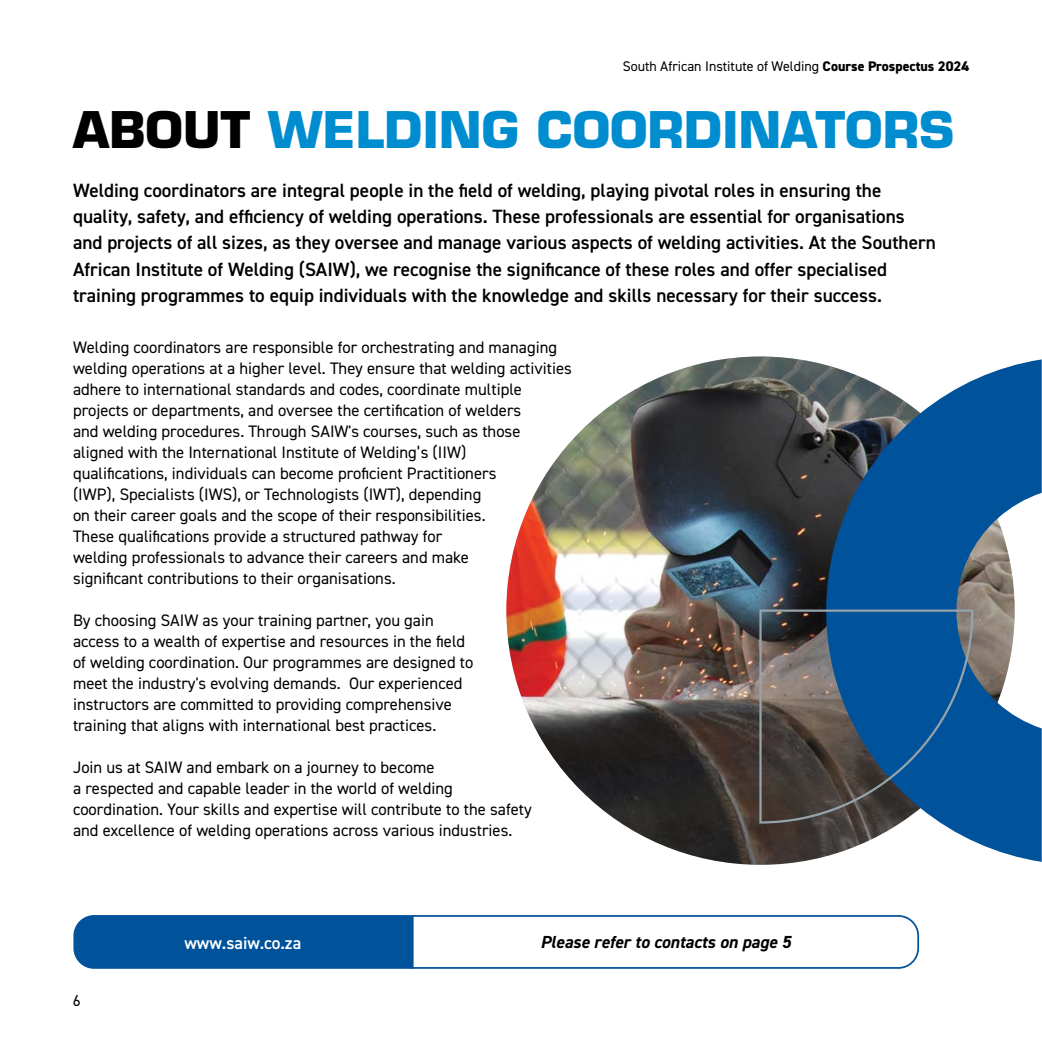
<style>
.page{position:relative;width:1042px;height:1042px;background:#fff}
.page>*{position:absolute;margin:0;border:0;box-sizing:border-box;transform-origin:0 0}
.t1{font:700 49.35px "Eurostile LT Std";color:#008dd0}
.t2{font:600 19.25px/26.2px "DIN2014";color:#000}
.t3{font:italic 700 17.5px "DIN2014";color:#000}
.t4{font:600 17.5px "DIN2014";color:#fff}
.t5{font:16.62px/21px "DIN2014";color:#000}
.t6{font:15.75px "DIN2014";color:#000}
.t7{font:14px "DIN2014";color:#000}
.s1{font-weight:800}
.s2{color:#000}
</style>
<div class="page">
<img style="left:506px;top:356px;width:508px;height:509px;border-radius:254px">
<svg style="left:826px;top:359px;width:215px;height:503px;fill:#00529a"></svg>
<svg style="left:759px;top:609px;width:214px;height:214px;background:#2d5375"></svg>
<svg style="left:73px;top:915px;width:847px;height:54px"></svg>
<p class="t7" style="left:623px;top:58px;width:348px">South African Institute of Welding <span class="s1">Course Prospectus 2024</span></p>
<h1 class="t1" style="left:73px;top:99px;width:883px"><span class="s2">ABOUT</span> WELDING COORDINATORS</h1>
<p class="t2" style="left:73px;top:177px;width:864px">Welding coordinators are integral people in the field of welding, playing pivotal roles in ensuring the quality, safety, and efficiency of welding operations. These professionals are essential for organisations and projects of all sizes, as they oversee and manage various aspects of welding activities. At the Southern African Institute of Welding (SAIW), we recognise the significance of these roles and offer specialised training programmes to equip individuals with the knowledge and skills necessary for their success.</p>
<p class="t5" style="left:73px;top:336px;width:500px">Welding coordinators are responsible for orchestrating and managing welding operations at a higher level. They ensure that welding activities adhere to international standards and codes, coordinate multiple projects or departments, and oversee the certification of welders<br>and welding procedures. Through SAIW's courses, such as those aligned with the International Institute of Welding’s (IIW)<br>qualifications, individuals can become proficient Practitioners<br>(IWP), Specialists (IWS), or Technologists (IWT), depending<br>on their career goals and the scope of their responsibilities.<br>These qualifications provide a structured pathway for<br>welding professionals to advance their careers and make<br>significant contributions to their organisations.</p>
<p class="t5" style="left:73px;top:609px;width:402px">By choosing SAIW as your training partner, you gain access to a wealth of expertise and resources in the field of welding coordination. Our programmes are designed to meet the industry's evolving demands. Our experienced instructors are committed to providing comprehensive training that aligns with international best practices.</p>
<p class="t5" style="left:73px;top:756px;width:460px">Join us at SAIW and embark on a journey to become<br>a respected and capable leader in the world of welding coordination. Your skills and expertise will contribute to the safety and excellence of welding operations across various industries.</p>
<p class="t6" style="left:73px;top:991px;width:9px">6</p>
<p class="t4" style="left:184px;top:931px;width:118px">www.saiw.co.za</p>
<p class="t3" style="left:540px;top:930px;width:252px">Please refer to contacts on page 5</p>
</div>
